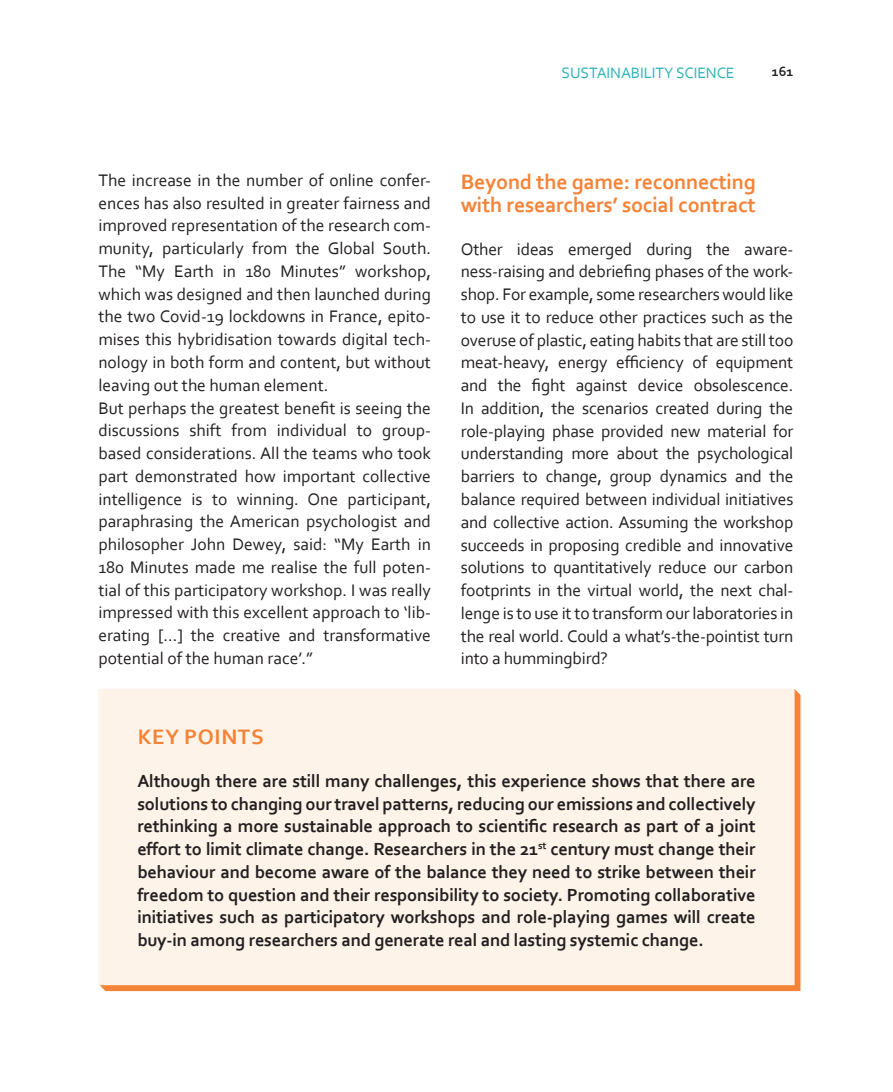
<style>
.page{position:relative;width:893px;height:1092px;background:#fff}
.page>*{position:absolute;margin:0;border:0;box-sizing:border-box;transform-origin:0 0}
.t1{font:700 21.88px/22.8px "Corbel";letter-spacing:-.01em;color:#f48337}
.t2{font:700 21.88px "Corbel";letter-spacing:.03em;color:#f48337}
.t3{font:700 18.38px/22.8px "Corbel";letter-spacing:-.01em;color:#231f20;text-align:justify}
.t4{font:17.5px/22.8px "Corbel";color:#231f20}
.t5{font:15.75px "Corbel";letter-spacing:-.01em;color:#2fb2b7}
.t6{font:700 14px "Corbel";color:#231f20}
</style>
<div class="page">
<svg style="left:100px;top:689px;width:700px;height:301px;background:#f69a5c"></svg>
<div style="left:99px;top:689px;width:694px;height:295px;background:#fef3e8"></div>
<p class="t5" style="left:561px;top:63px;width:174px">SUSTAINABILITY SCIENCE</p>
<p class="t6" style="left:771px;top:63px;width:23px">161</p>
<p class="t4" style="left:98px;top:168px;width:334px">The increase in the number of online confer&shy;ences has also resulted in greater fairness and improved representation of the research com&shy;munity, particularly from the Global South.<br>The “My Earth in 180 Minutes” workshop, which was designed and then launched during the two Covid-19 lockdowns in France, epito&shy;mises this hybridisation towards digital tech&shy;nology in both form and content, but without leaving out the human element.<br>But perhaps the greatest benefit is seeing the discussions shift from individual to group&shy;based considerations. All the teams who took part demonstrated how important collective intelligence is to winning. One participant, paraphrasing the American psychologist and philosopher John Dewey, said: “My Earth in 180 Minutes made me realise the full poten&shy;tial of this participatory workshop. I was really impressed with this excellent approach to ‘lib&shy;erating [...] the creative and transformative potential of the human race’.”</p>
<p class="t1" style="left:460px;top:170px;width:296px">Beyond the game: reconnecting with researchers’ social contract</p>
<p class="t4" style="left:460px;top:237px;width:334px;text-align:justify">Other ideas emerged during the aware&shy;ness-raising and debriefing phases of the work&shy;shop. For example, some researchers would like to use it to reduce other practices such as the overuse of plastic, eating habits that are still too meat-heavy, energy efficiency of equipment and the fight against device obsolescence.<br>In addition, the scenarios created during the role-playing phase provided new material for understanding more about the psychological barriers to change, group dynamics and the balance required between individual initiatives and collective action. Assuming the workshop succeeds in proposing credible and innovative solutions to quantitatively reduce our carbon footprints in the virtual world, the next chal&shy;lenge is to use it to transform our laboratories in the real world. Could a what’s-the-pointist turn into a hummingbird?</p>
<p class="t2" style="left:138px;top:723px;width:127px">KEY POINTS</p>
<p class="t3" style="left:137px;top:768px;width:619px">Although there are still many challenges, this experience shows that there are solutions to changing our travel patterns, reducing our emissions and collectively rethinking a more sustainable approach to scientific research as part of a joint effort to limit climate change. Researchers in the 21<sup>st</sup> century must change their behaviour and become aware of the balance they need to strike between their freedom to question and their responsibility to society. Promoting collaborative initiatives such as participatory workshops and role-playing games will create buy-in among researchers and generate real and lasting systemic change.</p>
</div>
